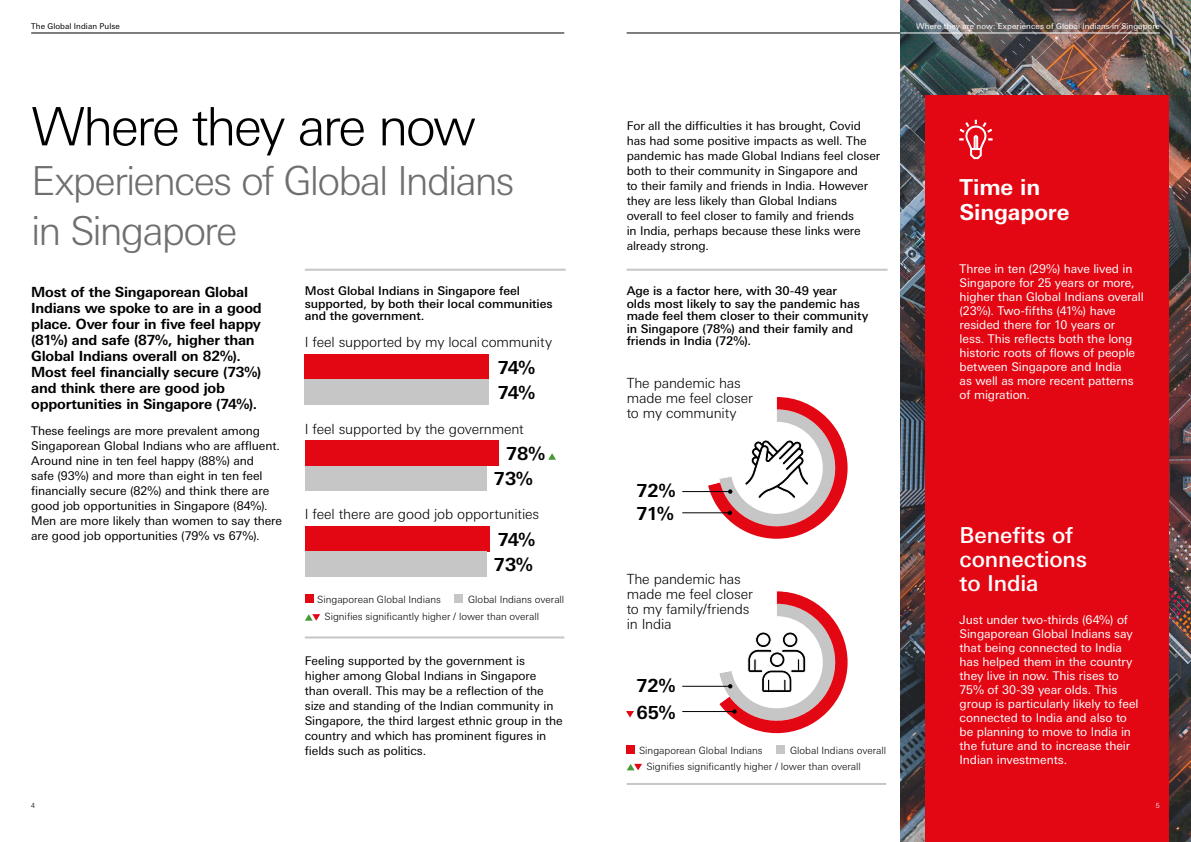
<style>
.page{position:relative;width:1191px;height:842px;background:#fff}
.page>*{position:absolute;margin:0;border:0;box-sizing:border-box;transform-origin:0 0}
.t1{font:300 53px "Univers Nextfor HSBC";letter-spacing:-.055em;color:#000}
.t2{font:300 40px/50px "Univers Nextfor HSBC";letter-spacing:-.05em;color:#706f6f}
.t3{font:500 22px/24px "Univers Nextfor HSBC";letter-spacing:-.01em;color:#fff}
.t4{font:700 22px/25px "Univers Nextfor HSBC";letter-spacing:-.01em;color:#fff}
.t5{font:700 18px "Univers Nextfor HSBC";letter-spacing:-.025em;color:#000}
.t6{font:700 14px/16px "Univers Nextfor HSBC";letter-spacing:-.015em;color:#000}
.t7{font:300 14px/15px "Univers Nextfor HSBC";letter-spacing:-.01em;color:#000}
.t8{font:12px/15px "Univers Nextfor HSBC";letter-spacing:-.01em;color:#000}
.t9{font:12px/14px "Univers Nextfor HSBC";letter-spacing:-.01em;color:#fff}
.t10{font:500 12px/12.5px "Univers Nextfor HSBC";letter-spacing:-.005em;color:#000}
.t11{font:300 10px "Univers Nextfor HSBC";letter-spacing:-.005em;color:#000}
.t12{font:8px "Univers Nextfor HSBC";letter-spacing:.01em;color:#fff}
.t13{font:8px "Univers Nextfor HSBC";letter-spacing:.01em;color:#000}
.t14{font:300 7px "Univers Nextfor HSBC";color:#000}
.t15{font:300 7px "Univers Nextfor HSBC";color:#fff}
</style>
<div class="page">
<hr style="left:626px;top:269px;width:261px;height:2px;background:#c6c6c6">
<svg style="left:548px;top:453px;width:8px;height:7px"></svg>
<svg style="left:305px;top:614px;width:15px;height:7px"></svg>
<hr style="left:305px;top:269px;width:261px;height:2px;background:#c6c6c6">
<hr style="left:305px;top:636px;width:259px;height:2px;background:#c6c6c6">
<div style="left:305px;top:355px;width:184px;height:25px;background:#e30613"></div>
<div style="left:305px;top:380px;width:184px;height:25px;background:#c6c6c6"></div>
<div style="left:305px;top:465px;width:181px;height:25px;background:#c6c6c6"></div>
<div style="left:305px;top:526px;width:184px;height:25px;background:#e30613"></div>
<div style="left:305px;top:551px;width:181px;height:25px;background:#c6c6c6"></div>
<svg style="left:626px;top:711px;width:8px;height:6px"></svg>
<svg style="left:627px;top:764px;width:15px;height:6px"></svg>
<div style="left:626px;top:745px;width:9px;height:9px;background:#e30613"></div>
<div style="left:305px;top:595px;width:8px;height:8px;background:#e30613"></div>
<div style="left:454px;top:595px;width:9px;height:8px;background:#c6c6c6"></div>
<div style="left:776px;top:745px;width:8px;height:9px;background:#c6c6c6"></div>
<div style="left:305px;top:440px;width:193px;height:25px;background:#e30613"></div>
<hr style="left:626px;top:783px;width:260px;height:2px;background:#c6c6c6">
<img style="left:900px;top:0;width:291px;height:842px">
<div style="left:925px;top:95px;width:244px;height:747px;background:#e30613"></div>
<svg style="left:959px;top:120px;width:33px;height:39px"></svg>
<hr style="left:682px;top:512px;width:48px;height:1px;background:#000">
<hr style="left:682px;top:711px;width:52px;height:1px;background:#000">
<hr style="left:626px;top:33px;width:274px;height:1px;background:#000">
<hr style="left:900px;top:33px;width:259px;height:1px;background:#fff">
<hr style="left:682px;top:686px;width:48px;height:1px;background:#000">
<svg style="left:696px;top:591px;width:151px;height:142px"></svg>
<hr style="left:682px;top:491px;width:48px;height:1px;background:#000">
<svg style="left:698px;top:397px;width:149px;height:142px"></svg>
<hr style="left:31px;top:33px;width:533px;height:1px;background:#000">
<p class="t13" style="left:31px;top:20px;width:90px">The Global Indian Pulse</p>
<h1 class="t1" style="left:31px;top:89px;width:446px">Where they are now</h1>
<h2 class="t2" style="left:31px;top:153px;width:485px">Experiences of Global Indians in Singapore</h2>
<p class="t6" style="left:31px;top:283px;width:232px">Most of the Singaporean Global<br>Indians we spoke to are in a good place. Over four in five feel happy (81%) and safe (87%, higher than<br>Global Indians overall on 82%).<br>Most feel financially secure (73%) and think there are good job opportunities in Singapore (74%).</p>
<p class="t8" style="left:31px;top:422px;width:252px">These feelings are more prevalent among Singaporean Global Indians who are affluent.<br>Around nine in ten feel happy (88%) and<br>safe (93%) and more than eight in ten feel financially secure (82%) and think there are good job opportunities in Singapore (84%).<br>Men are more likely than women to say there are good job opportunities (79% vs 67%).</p>
<p class="t14" style="left:31px;top:800px;width:5px">4</p>
<p class="t10" style="left:305px;top:284px;width:249px">Most Global Indians in Singapore feel supported, by both their local communities and the government.</p>
<h3 class="t5" style="left:498px;top:355px;width:39px">74%</h3>
<p class="t7" style="left:305px;top:334px;width:249px">I feel supported by my local community</p>
<h3 class="t5" style="left:498px;top:380px;width:39px">74%</h3>
<p class="t7" style="left:305px;top:420px;width:220px">I feel supported by the government</p>
<h3 class="t5" style="left:506px;top:441px;width:40px">78%</h3>
<h3 class="t5" style="left:494px;top:466px;width:40px">73%</h3>
<p class="t7" style="left:305px;top:506px;width:236px">I feel there are good job opportunities</p>
<h3 class="t5" style="left:498px;top:526px;width:39px">74%</h3>
<h3 class="t5" style="left:494px;top:551px;width:40px">73%</h3>
<p class="t11" style="left:317px;top:592px;width:125px">Singaporean Global Indians</p>
<p class="t11" style="left:468px;top:592px;width:98px">Global Indians overall</p>
<p class="t11" style="left:324px;top:610px;width:216px">Signifies significantly higher / lower than overall</p>
<p class="t8" style="left:305px;top:652px;width:259px">Feeling supported by the government is higher among Global Indians in Singapore than overall. This may be a reflection of the size and standing of the Indian community in Singapore, the third largest ethnic group in the country and which has prominent figures in fields such as politics.</p>
<p class="t12" style="left:916px;top:21px;width:245px">Where they are now: Experiences of Global Indians in Singapore</p>
<p class="t8" style="left:626px;top:117px;width:255px">For all the difficulties it has brought, Covid has had some positive impacts as well. The pandemic has made Global Indians feel closer both to their community in Singapore and<br>to their family and friends in India. However they are less likely than Global Indians<br>overall to feel closer to family and friends<br>in India, perhaps because these links were already strong.</p>
<p class="t10" style="left:626px;top:284px;width:243px">Age is a factor here, with 30-49 year<br>olds most likely to say the pandemic has made feel them closer to their community in Singapore (78%) and their family and friends in India (72%).</p>
<p class="t7" style="left:626px;top:375px;width:128px">The pandemic has made me feel closer to my community</p>
<h3 class="t5" style="left:636px;top:478px;width:40px">72%</h3>
<h3 class="t5" style="left:636px;top:501px;width:39px">71%</h3>
<p class="t7" style="left:626px;top:571px;width:128px">The pandemic has made me feel closer to my family/friends in India</p>
<h3 class="t5" style="left:636px;top:673px;width:40px">72%</h3>
<h3 class="t5" style="left:636px;top:699px;width:40px">65%</h3>
<p class="t11" style="left:639px;top:743px;width:125px">Singaporean Global Indians</p>
<p class="t11" style="left:790px;top:743px;width:98px">Global Indians overall</p>
<p class="t11" style="left:646px;top:760px;width:216px">Signifies significantly higher / lower than overall</p>
<h3 class="t4" style="left:959px;top:174px;width:111px">Time in<br>Singapore</h3>
<p class="t9" style="left:959px;top:261px;width:186px">Three in ten (29%) have lived in<br>Singapore for 25 years or more, higher than Global Indians overall (23%). Two-fifths (41%) have resided there for 10 years or<br>less. This reflects both the long historic roots of flows of people between Singapore and India<br>as well as more recent patterns of migration.</p>
<h3 class="t3" style="left:959px;top:522px;width:129px">Benefits of connections to India</h3>
<p class="t9" style="left:959px;top:612px;width:180px">Just under two-thirds (64%) of<br>Singaporean Global Indians say that being connected to India has helped them in the country they live in now. This rises to<br>75% of 30-39 year olds. This group is particularly likely to feel connected to India and also to be planning to move to India in the future and to increase their<br>Indian investments.</p>
<p class="t15" style="left:1155px;top:800px;width:5px">5</p>
</div>
